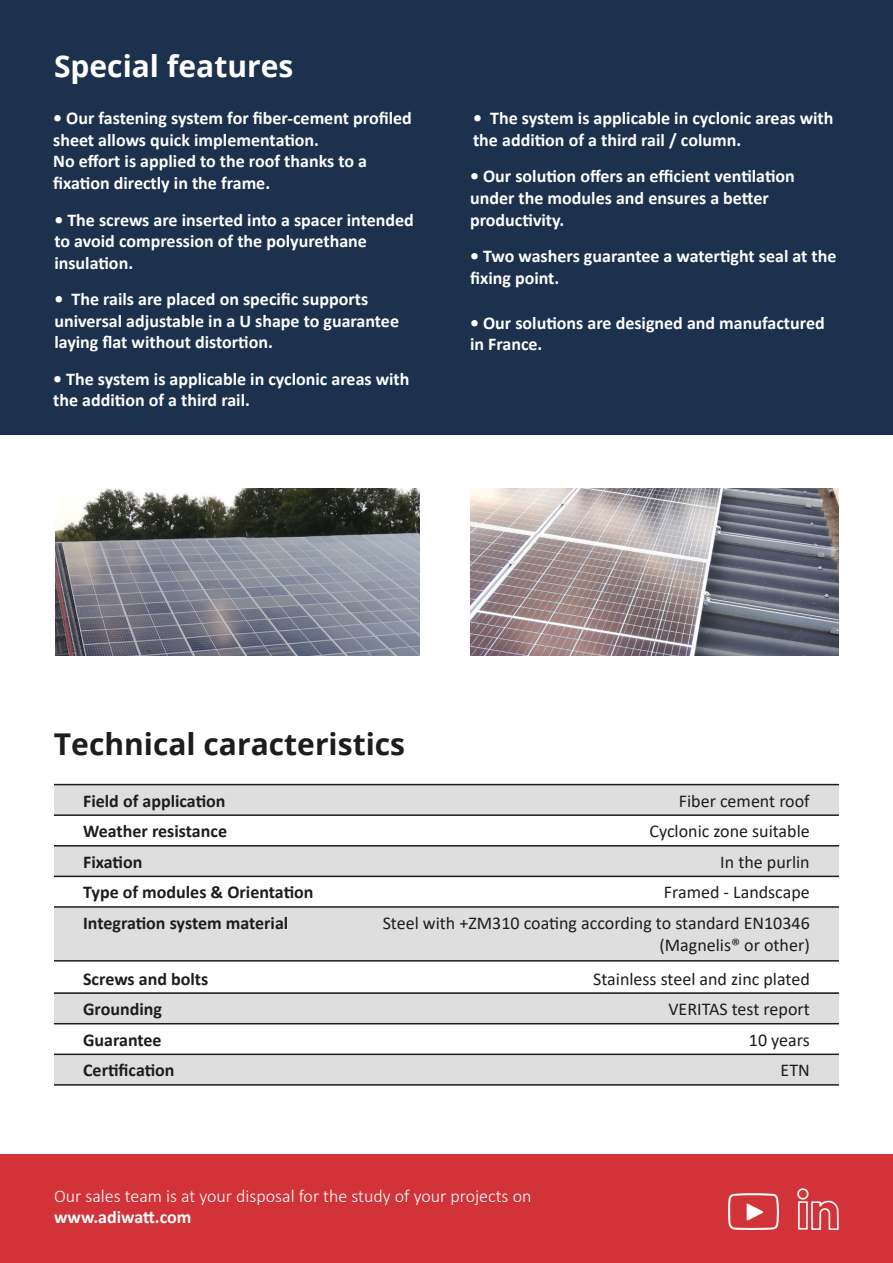
<style>
.page{position:relative;width:893px;height:1263px;background:#fff}
.page>*{position:absolute;margin:0;border:0;box-sizing:border-box;transform-origin:0 0}
.t1{font:700 30px "Open Sans";color:#1d1d1b}
.t2{font:700 30px "Open Sans";color:#fff}
.t3{font:700 18px/21.6px "Calibri";color:#fff}
.t4{font:18px/21.6px "Calibri";color:#1d1d1b;text-align:right}
.t5{font:700 18px "Calibri";color:#1d1d1b}
.t6{font:300 18px "Calibri";color:#fff}
</style>
<div class="page">
<div style="left:54px;top:784px;width:785px;height:30px;background:#dedede"></div>
<div style="left:54px;top:846px;width:785px;height:30px;background:#dedede"></div>
<div style="left:54px;top:907px;width:785px;height:53px;background:#dedede"></div>
<div style="left:54px;top:992px;width:785px;height:31px;background:#dedede"></div>
<div style="left:54px;top:1054px;width:785px;height:31px;background:#dedede"></div>
<hr style="left:54px;top:784px;width:785px;height:1px;background:#1d1d1b">
<hr style="left:54px;top:814px;width:785px;height:2px;background:#1d1d1b">
<hr style="left:54px;top:845px;width:785px;height:1px;background:#1d1d1b">
<hr style="left:54px;top:876px;width:785px;height:1px;background:#1d1d1b">
<hr style="left:54px;top:906px;width:785px;height:2px;background:#1d1d1b">
<hr style="left:54px;top:960px;width:785px;height:1px;background:#1d1d1b">
<hr style="left:54px;top:992px;width:785px;height:2px;background:#1d1d1b">
<hr style="left:54px;top:1023px;width:785px;height:1px;background:#1d1d1b">
<hr style="left:54px;top:1053px;width:785px;height:2px;background:#1d1d1b">
<hr style="left:54px;top:1084px;width:785px;height:2px;background:#1d1d1b">
<img style="left:470px;top:488px;width:369px;height:168px">
<img style="left:55px;top:488px;width:365px;height:168px">
<div style="left:0;top:1155px;width:893px;height:108px;background:#d13339"></div>
<div style="left:0;top:0;width:893px;height:434px;background:#1b314e"></div>
<p class="t2" style="left:54px;top:45px;width:241px">Special features</p>
<p class="t3" style="left:53px;top:107px;width:360px">• Our fastening system for fiber-cement profiled sheet allows quick implementation.</p>
<p class="t3" style="left:53px;top:150px;width:315px">No effort is applied to the roof thanks to a fixation directly in the frame.</p>
<p class="t3" style="left:54px;top:208px;width:361px">• The screws are inserted into a spacer intended to avoid compression of the polyurethane insulation.</p>
<p class="t3" style="left:54px;top:288px;width:346px">• The rails are placed on specific supports universal adjustable in a U shape to guarantee laying flat without distortion.</p>
<p class="t3" style="left:53px;top:368px;width:358px">• The system is applicable in cyclonic areas with the addition of a third rail.</p>
<p class="t3" style="left:473px;top:107px;width:362px">• The system is applicable in cyclonic areas with the addition of a third rail / column.</p>
<p class="t3" style="left:470px;top:165px;width:326px">• Our solution offers an efficient ventilation under the modules and ensures a better productivity.</p>
<p class="t3" style="left:470px;top:245px;width:368px">• Two washers guarantee a watertight seal at the fixing point.</p>
<p class="t3" style="left:470px;top:311px;width:356px">• Our solutions are designed and manufactured in France.</p>
<p class="t1" style="left:54px;top:723px;width:353px">Technical caracteristics</p>
<p class="t5" style="left:83px;top:788px;width:144px">Field of application</p>
<p class="t4" style="left:679px;top:789px;width:132px">Fiber cement roof</p>
<p class="t5" style="left:83px;top:818px;width:145px">Weather resistance</p>
<p class="t4" style="left:649px;top:819px;width:162px">Cyclonic zone suitable</p>
<p class="t5" style="left:83px;top:849px;width:61px">Fixation</p>
<p class="t4" style="left:720px;top:850px;width:91px">In the purlin</p>
<p class="t5" style="left:83px;top:880px;width:232px">Type of modules &amp; Orientation</p>
<p class="t4" style="left:664px;top:881px;width:147px">Framed - Landscape</p>
<p class="t5" style="left:83px;top:910px;width:207px">Integration system material</p>
<p class="t4" style="left:383px;top:912px;width:429px">Steel with +ZM310 coating according to standard EN10346 (Magnelis® or other)</p>
<p class="t5" style="left:83px;top:966px;width:127px">Screws and bolts</p>
<p class="t4" style="left:593px;top:967px;width:218px">Stainless steel and zinc plated</p>
<p class="t5" style="left:83px;top:996px;width:80px">Grounding</p>
<p class="t4" style="left:668px;top:998px;width:143px">VERITAS test report</p>
<p class="t5" style="left:83px;top:1027px;width:80px">Guarantee</p>
<p class="t4" style="left:749px;top:1028px;width:62px">10 years</p>
<p class="t5" style="left:83px;top:1058px;width:93px">Certification</p>
<p class="t4" style="left:781px;top:1059px;width:31px">ETN</p>
<p class="t6" style="left:54px;top:1185px;width:479px">Our sales team is at your disposal for the study of your projects on</p>
<p class="t3" style="left:54px;top:1206px;width:139px">www.adiwatt.com</p>
<p class="t6" style="left:54px;top:1185px;width:552px">Notre équipe commerciale est à vot e écoute p ur l’étude de vos projets sur</p>
<p class="t3" style="left:143px;top:1206px;width:13px">t</p>
</div>
